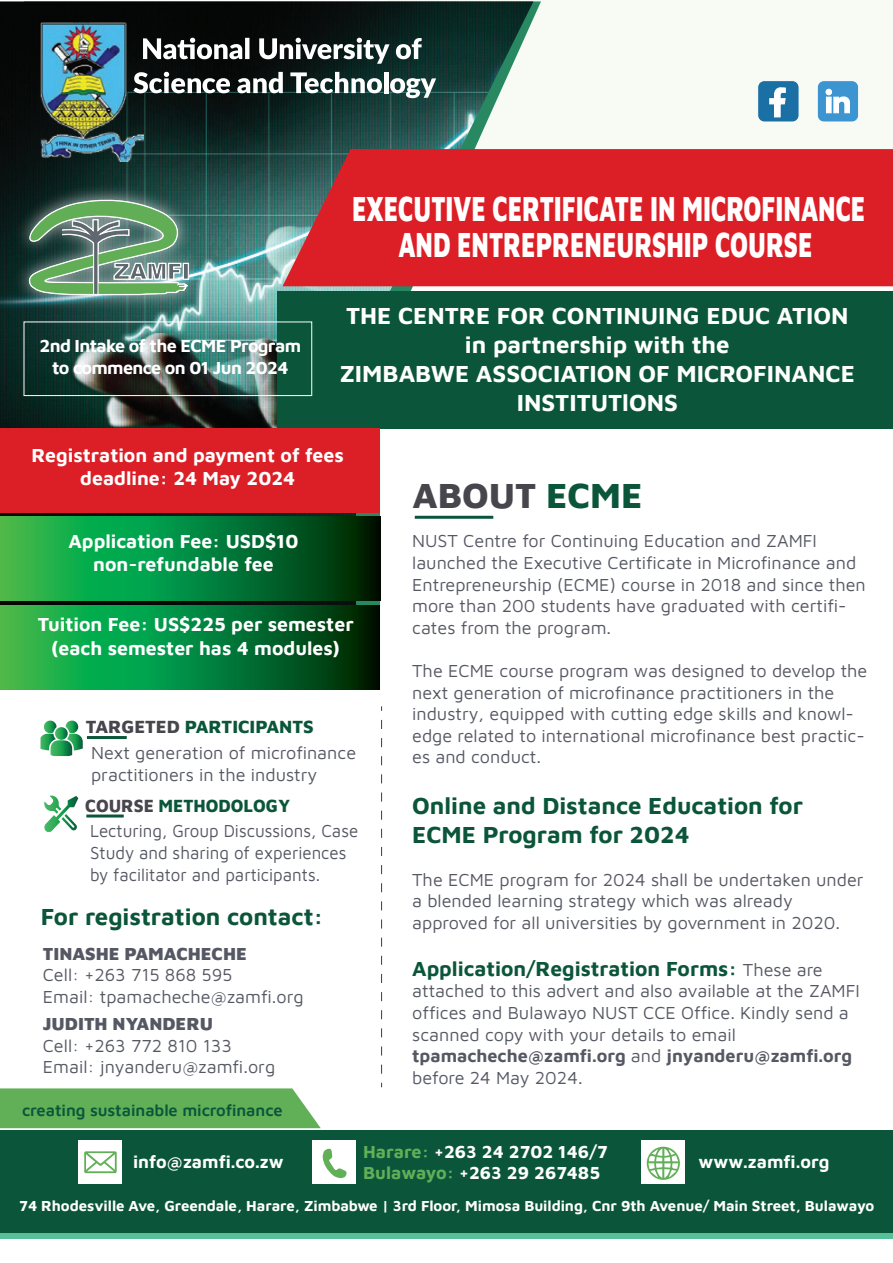
<style>
.page{position:relative;width:893px;height:1263px;background:#fff}
.page>*{position:absolute;margin:0;border:0;box-sizing:border-box;transform-origin:0 0}
.t1{font:900 36px/36px "Maven Pro";color:#fff;text-align:center;scale:.67 1}
.t2{font:800 36px "Maven Pro";color:#48464d}
.t3{font:700 24px/28.8px "Maven Pro";color:#fff;text-align:center}
.t4{font:700 24px/28.8px "Maven Pro";color:#0b563b}
.t5{font:700 21px "Maven Pro";color:#0b563b}
.t6{font:700 19.5px/23.4px "Maven Pro";color:#fff;text-align:center}
.t7{font:800 18.3px "Maven Pro";color:#0b563b}
.t8{font:800 18.3px "Maven Pro";color:#0b563b;scale:.94 1}
.t9{font:18px/21.6px "Maven Pro";color:#555863}
.t10{font:18px/21.6px "Maven Pro";color:#555863;scale:.94 1}
.t11{font:700 18px/21.6px "Maven Pro";color:#fff}
.t12{font:700 18px/21.6px "Maven Pro";letter-spacing:-.035em;color:#fff;text-align:center}
.t13{font:900 18px "Maven Pro";color:#555863}
.t14{font:600 16.5px "Maven Pro";letter-spacing:-.005em;color:#0b563b}
.t15{font:700 15px "Maven Pro";letter-spacing:-.005em;color:#fff}
.s1{color:#48464d}
.s2{color:#0b563b}
.s3{font-weight:400;font-size:18px;color:#555863}
.s4{font-weight:700}
.s5{color:#61af57}
</style>
<div class="page">
<div style="left:0;top:1136px;width:893px;height:103px;background:#57c098"></div>
<div style="left:0;top:1130px;width:893px;height:103px;background:#0b563b"></div>
<div style="left:389px;top:0;width:504px;height:177px;background:#f8fbf3"></div>
<div style="left:758px;top:81px;width:41px;height:41px;background:#1a70a4;border-radius:7px"></div>
<div style="left:757px;top:80px;width:42px;height:42px;border:1px solid #fff;border-radius:7px"></div>
<svg style="left:769px;top:87px;width:17px;height:30px"></svg>
<div style="left:817px;top:81px;width:42px;height:41px;background:#3c95d1;border-radius:7px"></div>
<div style="left:817px;top:80px;width:42px;height:42px;border:1px solid #fff;border-radius:7px"></div>
<svg style="left:826px;top:89px;width:24px;height:24px"></svg>
<img style="left:0;top:1px;width:533px;height:605px">
<svg style="left:40px;top:720px;width:43px;height:36px"></svg>
<hr style="left:87px;top:736px;width:40px;height:3px;background:#0b563b">
<svg style="left:44px;top:795px;width:34px;height:37px"></svg>
<hr style="left:86px;top:814px;width:38px;height:3px;background:#0b563b">
<div style="left:282px;top:149px;width:611px;height:137px;background:#dc1f26"></div>
<div style="left:277px;top:292px;width:616px;height:137px;background:#0b563b"></div>
<img style="left:41px;top:22px;width:102px;height:140px">
<svg style="left:143px;top:38px;width:279px;height:26px"></svg>
<svg style="left:133px;top:72px;width:97px;height:21px"></svg>
<svg style="left:237px;top:72px;width:46px;height:21px"></svg>
<svg style="left:290px;top:72px;width:92px;height:21px"></svg>
<hr style="left:385px;top:72px;width:4px;height:21px;background:#fff">
<svg style="left:390px;top:78px;width:46px;height:20px"></svg>
<img style="left:7px;top:178px;width:204px;height:139px">
<svg style="left:26px;top:193px;width:162px;height:103px;background:#678f73"></svg>
<svg style="left:183px;top:263px;width:5px;height:16px"></svg>
<div style="left:24px;top:322px;width:288px;height:74px;border:1px solid #fff"></div>
<div style="left:0;top:428px;width:380px;height:84px;background:#dc1f26"></div>
<svg style="left:0;top:517px;width:380px;height:84px;background:#097f36"></svg>
<svg style="left:0;top:606px;width:380px;height:84px;background:#097f36"></svg>
<svg style="left:381px;top:720px;width:1px;height:367px"></svg>
<div style="left:0;top:1088px;width:321px;height:40px;background:#61af57"></div>
<div style="left:641px;top:1140px;width:44px;height:43px;background:#fff"></div>
<svg style="left:647px;top:1147px;width:33px;height:33px"></svg>
<div style="left:313px;top:1140px;width:43px;height:43px;background:#fff"></div>
<svg style="left:323px;top:1148px;width:24px;height:30px"></svg>
<div style="left:79px;top:1140px;width:43px;height:43px;background:#fff"></div>
<svg style="left:84px;top:1151px;width:33px;height:22px"></svg>
<p class="t12" style="left:39px;top:334px;width:263px">2nd Intake of the ECME Program to commence on 01 Jun 2024</p>
<h1 class="t1" style="left:352px;top:188px;width:768px">EXECUTIVE CERTIFICATE IN MICROFINANCE<br>AND ENTREPRENEURSHIP COURSE</h1>
<h2 class="t3" style="left:340px;top:300px;width:517px">THE CENTRE FOR CONTINUING EDUC ATION in partnership with the<br>ZIMBABWE ASSOCIATION OF MICROFINANCE<br>INSTITUTlONS</h2>
<p class="t6" style="left:31px;top:442px;width:314px">Registration and payment of fees deadline: 24 May 2024</p>
<p class="t6" style="left:68px;top:528px;width:231px">Application Fee: USD$10 non-refundable fee</p>
<p class="t6" style="left:38px;top:612px;width:317px">Tuition Fee: US$225 per semester (each semester has 4 modules)</p>
<p class="t7" style="left:86px;top:714px;width:229px"><span class="s1">TARGETED</span> PARTICIPANTS</p>
<p class="t9" style="left:91px;top:741px;width:267px">Next generation of microfinance practitioners in the industry</p>
<p class="t8" style="left:85px;top:792px;width:220px"><span class="s1">COURSE</span> METHODOLOGY</p>
<p class="t10" style="left:90px;top:819px;width:287px">Lecturing, Group Discussions, Case<br>Study and sharing of experiences by facilitator and participants.</p>
<h2 class="t4" style="left:41px;top:901px;width:284px">For registration contact:</h2>
<p class="t13" style="left:43px;top:940px;width:206px">TINASHE PAMACHECHE</p>
<p class="t9" style="left:43px;top:963px;width:262px">Cell: +263 715 868 595<br>Email: tpamacheche@zamfi.org</p>
<p class="t13" style="left:43px;top:1011px;width:172px">JUDITH NYANDERU</p>
<p class="t9" style="left:43px;top:1034px;width:234px">Cell: +263 772 810 133<br>Email: jnyanderu@zamfi.org</p>
<p class="t14" style="left:22px;top:1099px;width:262px">creating sustainable microfinance</p>
<h1 class="t2" style="left:412px;top:470px;width:232px">ABOUT <span class="s2">ECME</span></h1>
<p class="t9" style="left:412px;top:529px;width:455px">NUST Centre for Continuing Education and ZAMFI launched the Executive Certificate in Microfinance and Entrepreneurship (ECME) course in 2018 and since then more than 200 students have graduated with certifi&shy;cates from the program.</p>
<p class="t9" style="left:412px;top:659px;width:457px">The ECME course program was designed to develop the next generation of microfinance practitioners in the industry, equipped with cutting edge skills and knowl&shy;edge related to international microfinance best practic&shy;es and conduct.</p>
<h2 class="t4" style="left:412px;top:789px;width:392px">Online and Distance Education for<br>ECME Program for 2024</h2>
<p class="t9" style="left:412px;top:868px;width:453px">The ECME program for 2024 shall be undertaken under a blended learning strategy which was already approved for all universities by government in 2020.</p>
<p class="t5" style="left:412px;top:953px;width:412px">Application/Registration Forms: <span class="s3">These are</span></p>
<p class="t9" style="left:412px;top:979px;width:449px">attached to this advert and also available at the ZAMFI offices and Bulawayo NUST CCE Office. Kindly send a scanned copy with your details to email <span class="s4">tpamacheche@zamfi.org</span> and <span class="s4">jnyanderu@zamfi.org </span>before 24 May 2024.</p>
<p class="t11" style="left:363px;top:1139px;width:246px"><span class="s5">Harare:</span> +263 24 2702 146/7<br><span class="s5">Bulawayo:</span> +263 29 267485</p>
<p class="t11" style="left:133px;top:1150px;width:152px">info@zamfi.co.zw</p>
<p class="t11" style="left:699px;top:1150px;width:132px">www.zamfi.org</p>
<p class="t15" style="left:19px;top:1195px;width:856px">74 Rhodesville Ave, Greendale, Harare, Zimbabwe | 3rd Floor, Mimosa Building, Cnr 9th Avenue/ Main Street, Bulawayo</p>
</div>
